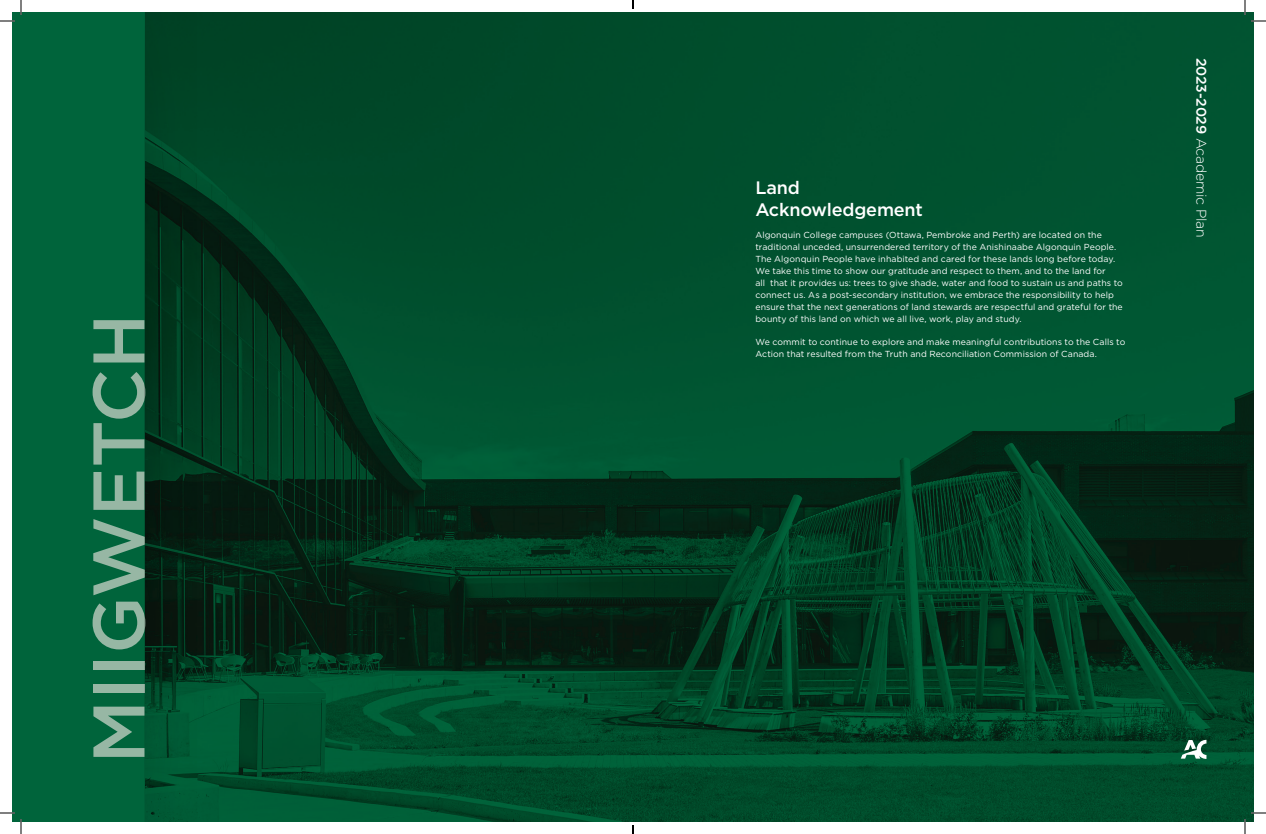
<style>
.page{position:relative;width:1266px;height:834px;background:#fff}
.page>*{position:absolute;margin:0;border:0;box-sizing:border-box;transform-origin:0 0}
.t1{font:500 73px "Gotham";color:#97b7a4}
.t2{font:500 18px/21.5px "Gotham";letter-spacing:-.01em;color:#fff}
.t3{font:300 14px "Gotham";letter-spacing:-.015em;color:#fff}
.t4{font:8.8px/12px "Gotham";letter-spacing:.005em;color:#fff}
.s1{font-weight:500}
</style>
<div class="page">
<img style="left:222px;top:12px;width:1032px;height:810px">
<svg style="left:1181px;top:740px;width:25px;height:19px"></svg>
<div style="left:12px;top:12px;width:133px;height:810px;background:#00643b"></div>
<svg style="left:145px;top:12px;width:77px;height:810px;background:#01381f"></svg>
<svg style="left:0;top:0;width:22px;height:22px"></svg>
<svg style="left:0;top:812px;width:22px;height:22px"></svg>
<svg style="left:1244px;top:0;width:22px;height:22px"></svg>
<svg style="left:1244px;top:812px;width:22px;height:22px"></svg>
<svg style="left:632px;top:0;width:2px;height:9px"></svg>
<svg style="left:632px;top:825px;width:2px;height:9px"></svg>
<h1 class="t1" style="left:71px;top:763px;width:451px;rotate:-90deg">MIIGWETCH</h1>
<h2 class="t2" style="left:755px;top:177px;width:169px">Land<br>Acknowledgement</h2>
<p class="t4" style="left:755px;top:229px;width:369px">Algonquin College campuses (Ottawa, Pembroke and Perth) are located on the traditional unceded, unsurrendered territory of the Anishinaabe Algonquin People.<br>The Algonquin People have inhabited and cared for these lands long before today.<br>We take this time to show our gratitude and respect to them, and to the land for<br>all that it provides us: trees to give shade, water and food to sustain us and paths to connect us. As a post-secondary institution, we embrace the responsibility to help ensure that the next generations of land stewards are respectful and grateful for the bounty of this land on which we all live, work, play and study.</p>
<p class="t4" style="left:755px;top:336px;width:371px">We commit to continue to explore and make meaningful contributions to the Calls to<br>Action that resulted from the Truth and Reconciliation Commission of Canada.</p>
<h3 class="t3" style="left:1210px;top:58px;width:182px;rotate:90deg"><span class="s1">2023-2029</span> Academic Plan</h3>
</div>
